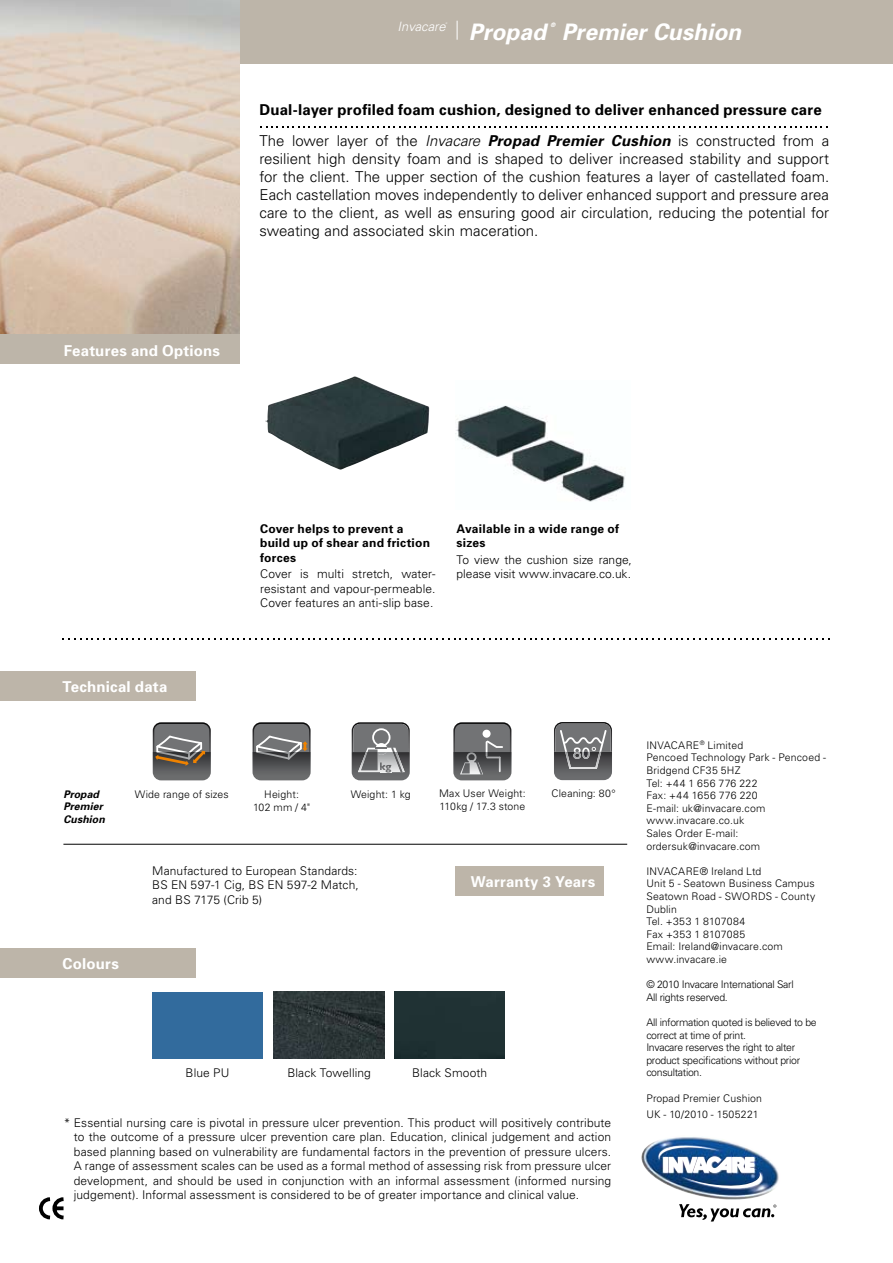
<style>
.page{position:relative;width:893px;height:1263px;background:#fff}
.page>*{position:absolute;margin:0;border:0;box-sizing:border-box;transform-origin:0 0}
.t1{font:italic 700 22.8px "Univers";color:#fff}
.t2{font:300 15px/18px "Univers";color:#000;text-align:justify}
.t3{font:700 15px/30.8px "Univers";letter-spacing:.015em;color:#000}
.t4{font:700 15px "Univers";letter-spacing:.015em;color:#fff}
.t5{font:italic 300 12.9px "Univers";color:#fff}
.t6{font:300 12px/14.4px "Univers";letter-spacing:.005em;color:#000;text-align:justify}
.t7{font:700 12px/14.4px "Univers";letter-spacing:.02em;color:#000}
.t8{font:700 10.95px "Gill Sans";color:#727375}
.t9{font:300 10.5px/12.6px "Univers";letter-spacing:.01em;color:#000}
.t10{font:300 10.5px/12.6px "Univers";letter-spacing:-.03em;color:#000}
.t11{font:italic 700 10.5px/12.6px "Univers";letter-spacing:.005em;color:#000}
.t12{font:italic 700 6.15px "Univers";color:#fff}
.t13{font:italic 300 2.25px "Univers";color:#fff}
.s1{font-weight:300}
.s2{font-weight:300;font-style:italic}
.s3{font-style:italic}
</style>
<div class="page">
<div style="left:230px;top:0;width:663px;height:64px;background:#bdb5a9"></div>
<img style="left:0;top:0;width:239px;height:334px">
<svg style="left:39px;top:1197px;width:25px;height:23px"></svg>
<div style="left:0;top:671px;width:196px;height:30px;background:#bdb5a9"></div>
<svg style="left:62px;top:638px;width:767px;height:1px"></svg>
<img style="left:265px;top:376px;width:164px;height:94px">
<img style="left:455px;top:405px;width:170px;height:97px">
<svg style="left:457px;top:21px;width:1px;height:19px"></svg>
<div style="left:152px;top:992px;width:110px;height:66px;background:#326b9d"></div>
<img style="left:641px;top:1137px;width:138px;height:63px">
<img style="left:658px;top:1143px;width:104px;height:48px">
<svg style="left:679px;top:1204px;width:97px;height:17px"></svg>
<div style="left:0;top:948px;width:196px;height:30px;background:#bdb5a9"></div>
<div style="left:0;top:334px;width:239px;height:30px;background:#bdb5a9"></div>
<hr style="left:63px;top:844px;width:564px;height:1px;background:#000">
<img style="left:274px;top:992px;width:110px;height:66px">
<svg style="left:153px;top:722px;width:58px;height:58px;background:#73706c"></svg>
<svg style="left:253px;top:722px;width:58px;height:58px;background:#6e6e6e"></svg>
<img style="left:352px;top:773px;width:58px;height:7px">
<svg style="left:352px;top:722px;width:58px;height:51px;background:#818284"></svg>
<svg style="left:453px;top:722px;width:58px;height:58px;background:#6f7072"></svg>
<img style="left:554px;top:769px;width:58px;height:11px">
<svg style="left:554px;top:722px;width:58px;height:47px;background:#757577"></svg>
<svg style="left:261px;top:126px;width:566px;height:2px"></svg>
<div style="left:455px;top:866px;width:149px;height:30px;background:#bdb5a9"></div>
<div style="left:394px;top:992px;width:111px;height:66px;background:#1f3133"></div>
<p class="t5" style="left:398px;top:18px;width:49px">Invacare</p>
<p class="t13" style="left:446px;top:22px;width:3px">®</p>
<h1 class="t1" style="left:469px;top:18px;width:79px">Propad</h1>
<p class="t12" style="left:550px;top:21px;width:6px">®</p>
<h1 class="t1" style="left:562px;top:18px;width:181px">Premier Cushion</h1>
<p class="t3" style="left:259px;top:94px;width:571px">Dual-layer profiled foam cushion, designed to deliver enhanced pressure care<br><span class="s1">The lower layer of the</span> <span class="s2">Invacare</span> <span class="s3">Propad Premier Cushion</span> <span class="s1">is constructed from a</span></p>
<p class="t2" style="left:259px;top:149px;width:571px">resilient high density foam and is shaped to deliver increased stability and support for the client. The upper section of the cushion features a layer of castellated foam.<br>Each castellation moves independently to deliver enhanced support and pressure area care to the client, as well as ensuring good air circulation, reducing the potential for sweating and associated skin maceration.</p>
<p class="t4" style="left:64px;top:341px;width:158px">Features and Options</p>
<p class="t4" style="left:63px;top:677px;width:106px">Technical data</p>
<p class="t7" style="left:260px;top:521px;width:171px">Cover helps to prevent a build up of shear and friction forces</p>
<p class="t6" style="left:260px;top:566px;width:177px">Cover is multi stretch, water&shy;resistant and vapour-permeable.<br>Cover features an anti-slip base.</p>
<p class="t7" style="left:457px;top:521px;width:164px">Available in a wide range of sizes</p>
<p class="t6" style="left:457px;top:552px;width:177px">To view the cushion size range, please visit www.invacare.co.uk.</p>
<p class="t11" style="left:63px;top:788px;width:43px">Propad<br>Premier<br>Cushion</p>
<p class="t8" style="left:379px;top:760px;width:13px">kg</p>
<p class="t9" style="left:135px;top:788px;width:95px">Wide range of sizes</p>
<p class="t9" style="left:253px;top:788px;width:59px;text-align:center">Height:<br>102 mm / 4"</p>
<p class="t9" style="left:351px;top:788px;width:62px">Weight: 1 kg</p>
<p class="t6" style="left:152px;top:863px;width:208px">Manufactured to European Standards:<br>BS EN 597-1 Cig, BS EN 597-2 Match, and BS 7175 (Crib 5)</p>
<p class="t4" style="left:63px;top:954px;width:58px">Colours</p>
<p class="t9" style="left:439px;top:787px;width:88px">Max User Weight:<br>110kg / 17.3 stone</p>
<p class="t9" style="left:552px;top:786px;width:65px">Cleaning: 80°</p>
<p class="t4" style="left:471px;top:872px;width:126px">Warranty 3 Years</p>
<p class="t6" style="left:186px;top:1065px;width:45px">Blue PU</p>
<p class="t6" style="left:287px;top:1065px;width:85px">Black Towelling</p>
<p class="t6" style="left:412px;top:1065px;width:77px">Black Smooth</p>
<p class="t6" style="left:74px;top:1115px;width:539px;text-indent:-10px">* Essential nursing care is pivotal in pressure ulcer prevention. This product will positively contribute to the outcome of a pressure ulcer prevention care plan. Education, clinical judgement and action based planning based on vulnerability are fundamental factors in the prevention of pressure ulcers.<br>A range of assessment scales can be used as a formal method of assessing risk from pressure ulcer development, and should be used in conjunction with an informal assessment (informed nursing judgement). Informal assessment is considered to be of greater importance and clinical value.</p>
<p class="t9" style="left:646px;top:738px;width:181px;text-indent:47px">E<sup>®</sup> Limited<br>Pencoed Technology Park - Pencoed -<br>Bridgend CF35 5HZ<br>Tel: +44 1 656 776 222<br>Fax: +44 1656 776 220<br>E-mail: uk@invacare.com www.invacare.co.uk<br>Sales Order E-mail: ordersuk@invacare.com</p>
<p class="t9" style="left:646px;top:864px;width:170px">INVACARE® Ireland Ltd<br>Unit 5 - Seatown Business Campus<br>Seatown Road - SWORDS - County<br>Dublin<br>Tel. +353 1 8107084<br>Fax +353 1 8107085<br>Email: Ireland@invacare.com www.invacare.ie</p>
<p class="t10" style="left:646px;top:978px;width:149px">© 2010 Invacare International Sarl<br>All rights reserved.</p>
<p class="t10" style="left:646px;top:1015px;width:172px">All information quoted is believed to be correct at time of print.<br>Invacare reserves the right to alter product specifications without prior consultation.</p>
<p class="t9" style="left:646px;top:1089px;width:117px;line-height:16.8px">Propad Premier Cushion<br>UK - 10/2010 - 1505221</p>
<p class="t9" style="left:646px;top:738px;width:26px">Invacar</p>
</div>
